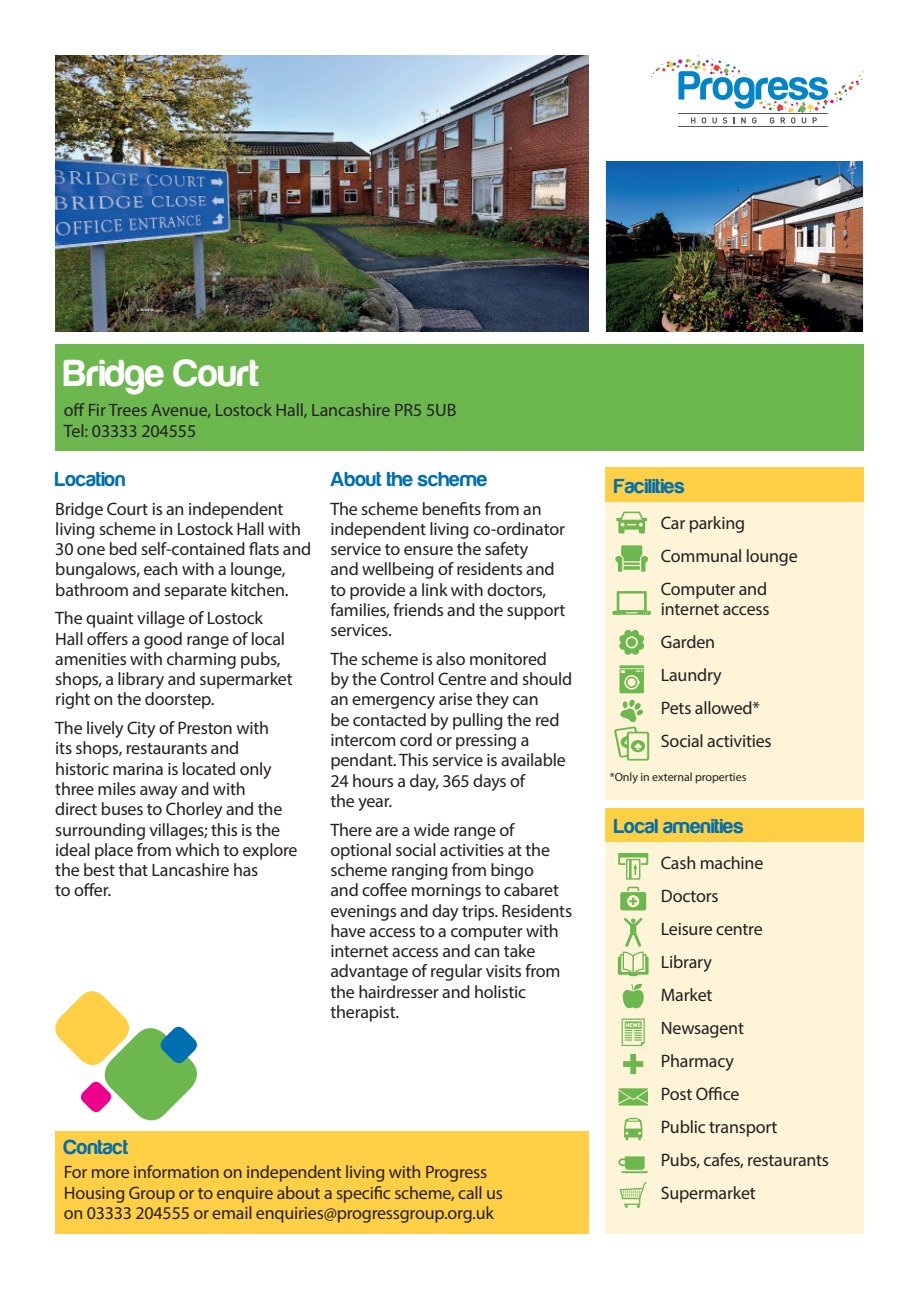
<style>
.page{position:relative;width:919px;height:1289px;background:#fff}
.page>*{position:absolute;margin:0;border:0;box-sizing:border-box;transform-origin:0 0}
.Headline{font:39px "Harabara";letter-spacing:.01em;color:#fff}
.Sub_Title{font:21px "Harabara";letter-spacing:.01em;color:#006faf}
.Body_Copy{font:21px "Harabara";letter-spacing:.01em;color:#006faf}
.Body_Copy-2{font:18px/20.2px "Myriad Pro";letter-spacing:-.01em;color:#231f20}
.Address{font:18px/21px "Myriad Pro";letter-spacing:-.005em;color:#231f20}
.Address-2{font:12px "Myriad Pro";letter-spacing:-.005em;color:#231f20}
</style>
<div class="page">
<hr style="left:678px;top:127px;width:150px;height:1px;background:#57585a">
<svg style="left:651px;top:55px;width:212px;height:68px"></svg>
<svg style="left:55px;top:991px;width:142px;height:130px"></svg>
<img style="left:55px;top:55px;width:533px;height:277px">
<div style="left:55px;top:344px;width:808px;height:107px;background:#6cb84f"></div>
<img style="left:607px;top:162px;width:255px;height:170px">
<div style="left:55px;top:1131px;width:533px;height:102px;background:#ffcf45"></div>
<div style="left:605px;top:808px;width:258px;height:34px;background:#ffcf45"></div>
<div style="left:605px;top:842px;width:258px;height:391px;background:#fef4d8"></div>
<svg style="left:619px;top:1182px;width:27px;height:25px"></svg>
<svg style="left:618px;top:1156px;width:30px;height:17px"></svg>
<svg style="left:624px;top:1117px;width:18px;height:23px"></svg>
<svg style="left:618px;top:853px;width:30px;height:26px"></svg>
<svg style="left:620px;top:886px;width:26px;height:24px"></svg>
<svg style="left:617px;top:918px;width:31px;height:58px"></svg>
<svg style="left:622px;top:983px;width:22px;height:26px"></svg>
<svg style="left:621px;top:1018px;width:23px;height:28px"></svg>
<svg style="left:623px;top:1053px;width:20px;height:21px"></svg>
<svg style="left:618px;top:1088px;width:30px;height:17px"></svg>
<div style="left:605px;top:502px;width:258px;height:297px;background:#fef4d8"></div>
<div style="left:605px;top:468px;width:258px;height:34px;background:#ffcf45"></div>
<svg style="left:616px;top:511px;width:31px;height:22px"></svg>
<svg style="left:612px;top:591px;width:39px;height:24px"></svg>
<svg style="left:615px;top:545px;width:33px;height:26px"></svg>
<svg style="left:619px;top:630px;width:25px;height:25px"></svg>
<svg style="left:614px;top:665px;width:35px;height:95px"></svg>
<p class="Headline" style="left:64px;top:353px;width:197px">Bridge Court</p>
<p class="Address" style="left:64px;top:399px;width:394px">off Fir Trees Avenue, Lostock Hall, Lancashire PR5 5UB<br>Tel: 03333 204555</p>
<p class="Sub_Title" style="left:55px;top:468px;width:71px">Location</p>
<p class="Body_Copy-2" style="left:55px;top:498px;width:257px">Bridge Court is an independent living scheme in Lostock Hall with<br>30 one bed self-contained flats and bungalows, each with a lounge, bathroom and separate kitchen.</p>
<p class="Body_Copy-2" style="left:55px;top:608px;width:239px">The quaint village of Lostock<br>Hall offers a good range of local amenities with charming pubs, shops, a library and supermarket right on the doorstep.</p>
<p class="Body_Copy-2" style="left:55px;top:717px;width:244px">The lively City of Preston with<br>its shops, restaurants and historic marina is located only three miles away and with<br>direct buses to Chorley and the surrounding villages; this is the ideal place from which to explore the best that Lancashire has<br>to offer.</p>
<p class="Sub_Title" style="left:330px;top:468px;width:158px">About the scheme</p>
<p class="Body_Copy-2" style="left:330px;top:498px;width:236px">The scheme benefits from an independent living co-ordinator service to ensure the safety<br>and wellbeing of residents and to provide a link with doctors, families, friends and the support services.</p>
<p class="Body_Copy-2" style="left:330px;top:648px;width:243px">The scheme is also monitored<br>by the Control Centre and should an emergency arise they can<br>be contacted by pulling the red intercom cord or pressing a pendant. This service is available<br>24 hours a day, 365 days of<br>the year.</p>
<p class="Body_Copy-2" style="left:330px;top:819px;width:243px">There are a wide range of optional social activities at the scheme ranging from bingo<br>and coffee mornings to cabaret evenings and day trips. Residents have access to a computer with internet access and can take advantage of regular visits from the hairdresser and holistic therapist.</p>
<p class="Body_Copy" style="left:64px;top:1135px;width:66px">Contact</p>
<p class="Body_Copy-2" style="left:64px;top:1161px;width:440px">For more information on independent living with Progress<br>Housing Group or to enquire about a specific scheme, call us on 03333 204555 or email enquiries@progressgroup.org.uk</p>
<p class="Body_Copy" style="left:614px;top:475px;width:72px">Facilities</p>
<p class="Body_Copy-2" style="left:660px;top:512px;width:86px">Car parking</p>
<p class="Body_Copy-2" style="left:660px;top:545px;width:138px">Communal lounge</p>
<p class="Body_Copy-2" style="left:660px;top:578px;width:110px">Computer and internet access</p>
<p class="Body_Copy-2" style="left:660px;top:631px;width:56px">Garden</p>
<p class="Body_Copy-2" style="left:660px;top:664px;width:62px">Laundry</p>
<p class="Body_Copy-2" style="left:660px;top:697px;width:101px">Pets allowed*</p>
<p class="Body_Copy-2" style="left:660px;top:730px;width:112px">Social activities</p>
<p class="Address-2" style="left:609px;top:769px;width:138px">*Only in external properties</p>
<p class="Sub_Title" style="left:614px;top:815px;width:131px">Local amenities</p>
<p class="Body_Copy-2" style="left:660px;top:852px;width:104px">Cash machine</p>
<p class="Body_Copy-2" style="left:660px;top:885px;width:59px">Doctors</p>
<p class="Body_Copy-2" style="left:660px;top:918px;width:103px">Leisure centre</p>
<p class="Body_Copy-2" style="left:660px;top:951px;width:52px">Library</p>
<p class="Body_Copy-2" style="left:660px;top:984px;width:53px">Market</p>
<p class="Body_Copy-2" style="left:660px;top:1017px;width:85px">Newsagent</p>
<p class="Body_Copy-2" style="left:660px;top:1050px;width:75px">Pharmacy</p>
<p class="Body_Copy-2" style="left:660px;top:1083px;width:80px">Post Office</p>
<p class="Body_Copy-2" style="left:660px;top:1116px;width:118px">Public transport</p>
<p class="Body_Copy-2" style="left:660px;top:1149px;width:170px">Pubs, cafes, restaurants</p>
<p class="Body_Copy-2" style="left:660px;top:1182px;width:96px">Supermarket</p>
</div>
